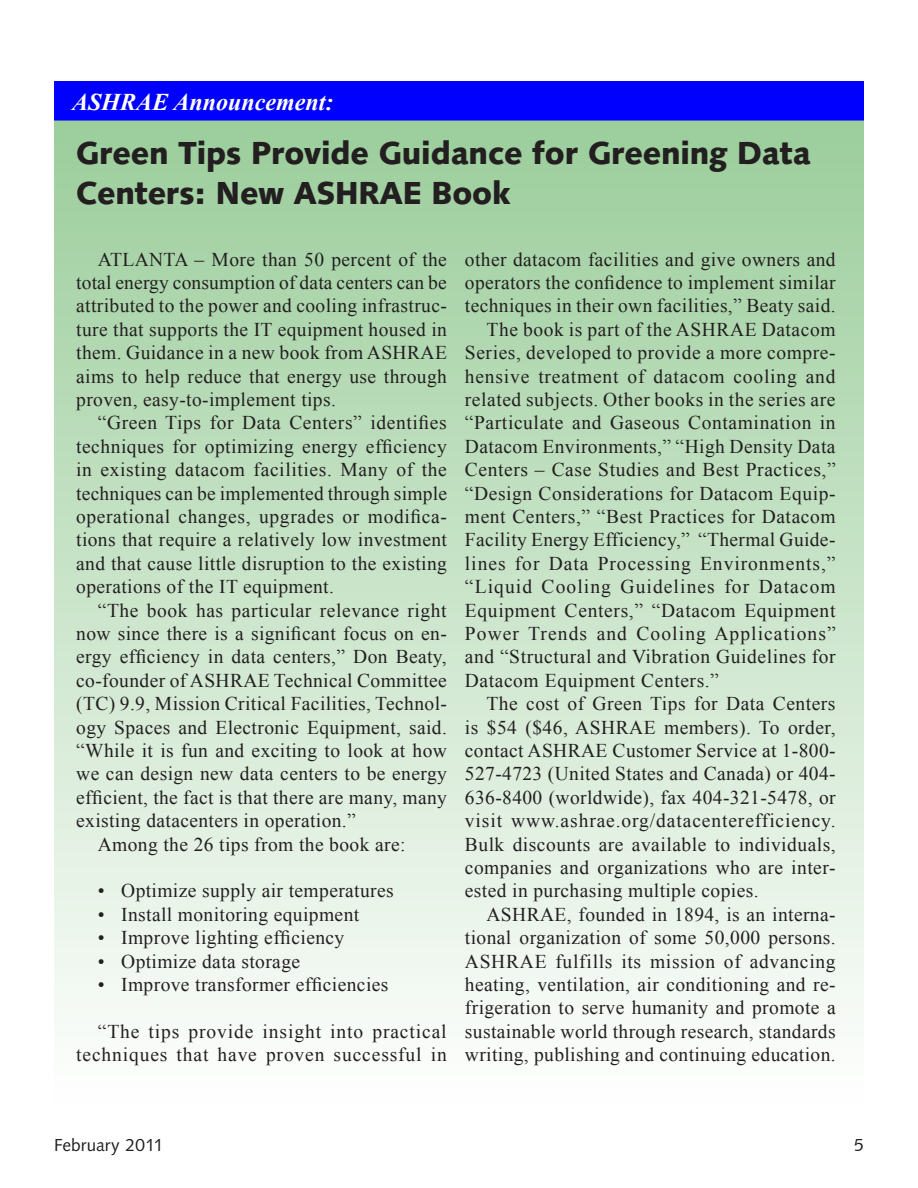
<style>
.page{position:relative;width:918px;height:1188px;background:#fff}
.page>*{position:absolute;margin:0;border:0;box-sizing:border-box;transform-origin:0 0}
._6_Header{font:800 33px/39.6px "Syntax H";color:#231f20}
.t1{font:italic 700 24px "Times New Roman";color:#fff}
._2_Body_text{font:19.5px/23.4px "Times New Roman";letter-spacing:.02em;color:#231f20;text-align:justify}
._2_5_body_bullets{font:19.5px "Times New Roman";letter-spacing:.02em;color:#231f20}
._2_Body_text-2{font:19.5px/23.4px "Times New Roman";letter-spacing:.045em;color:#231f20;text-align:right}
.t2{font:18px "Syntax";color:#231f20}
</style>
<div class="page">
<div style="left:54px;top:106px;width:810px;height:1001px;background:linear-gradient(to bottom,#9c9,#fefefe)"></div>
<div style="left:54px;top:81px;width:810px;height:40px;background:#00f;border:2px solid #00f"></div>
<p class="t1" style="left:72px;top:85px;width:263px">ASHRAE Announcement:</p>
<p class="_6_Header" style="left:76px;top:134px;width:736px">Green Tips Provide Guidance for Greening Data<br>Centers: New ASHRAE Book</p>
<p class="_2_Body_text" style="left:76px;top:247px;width:372px;text-indent:22px">ATLANTA – More than 50 percent of the total energy consumption of data centers can be attributed to the power and cooling infrastruc&shy;ture that supports the IT equipment housed in them. Guidance in a new book from ASHRAE aims to help reduce that energy use through proven, easy-to-implement tips.</p>
<p class="_2_Body_text" style="left:76px;top:411px;width:372px;text-indent:22px">“Green Tips for Data Centers” identifies techniques for optimizing energy efficiency in existing datacom facilities. Many of the techniques can be implemented through simple operational changes, upgrades or modifica&shy;tions that require a relatively low investment and that cause little disruption to the existing operations of the IT equipment.</p>
<p class="_2_Body_text" style="left:76px;top:598px;width:372px;text-indent:22px">“The book has particular relevance right now since there is a significant focus on en&shy;ergy efficiency in data centers,” Don Beaty, co-founder of ASHRAE Technical Committee (TC) 9.9, Mission Critical Facilities, Technol&shy;ogy Spaces and Electronic Equipment, said. “While it is fun and exciting to look at how we can design new data centers to be energy efficient, the fact is that there are many, many existing datacenters in operation.”</p>
<p class="_2_Body_text" style="left:98px;top:832px;width:309px">Among the 26 tips from the book are:</p>
<p class="_2_5_body_bullets" style="left:98px;top:878px;width:297px">• Optimize supply air temperatures</p>
<p class="_2_5_body_bullets" style="left:98px;top:901px;width:263px">• Install monitoring equipment</p>
<p class="_2_5_body_bullets" style="left:98px;top:924px;width:248px">• Improve lighting efficiency</p>
<p class="_2_5_body_bullets" style="left:98px;top:948px;width:204px">• Optimize data storage</p>
<p class="_2_5_body_bullets" style="left:98px;top:971px;width:292px">• Improve transformer efficiencies</p>
<p class="_2_Body_text-2" style="left:76px;top:1019px;width:372px">“The tips provide insight into practical techniques that have proven successful in</p>
<p class="_2_Body_text" style="left:465px;top:247px;width:372px">other datacom facilities and give owners and operators the confidence to implement similar techniques in their own facilities,” Beaty said.</p>
<p class="_2_Body_text" style="left:465px;top:317px;width:372px;text-indent:22px">The book is part of the ASHRAE Datacom Series, developed to provide a more compre&shy;hensive treatment of datacom cooling and related subjects. Other books in the series are “Particulate and Gaseous Contamination in Datacom Environments,” “High Density Data Centers – Case Studies and Best Practices,” “Design Considerations for Datacom Equip&shy;ment Centers,” “Best Practices for Datacom Facility Energy Efficiency,” “Thermal Guide&shy;lines for Data Processing Environments,” “Liquid Cooling Guidelines for Datacom Equipment Centers,” “Datacom Equipment Power Trends and Cooling Applications” and “Structural and Vibration Guidelines for Datacom Equipment Centers.”</p>
<p class="_2_Body_text" style="left:465px;top:692px;width:372px;text-indent:22px">The cost of Green Tips for Data Centers is $54 ($46, ASHRAE members). To order, contact ASHRAE Customer Service at 1-800- 527-4723 (United States and Canada) or 404- 636-8400 (worldwide), fax 404-321-5478, or visit www.ashrae.org/datacenterefficiency.<br>Bulk discounts are available to individuals, companies and organizations who are inter&shy;ested in purchasing multiple copies.</p>
<p class="_2_Body_text" style="left:465px;top:902px;width:372px;text-indent:22px">ASHRAE, founded in 1894, is an interna&shy;tional organization of some 50,000 persons.<br>ASHRAE fulfills its mission of advancing heating, ventilation, air conditioning and re&shy;frigeration to serve humanity and promote a sustainable world through research, standards writing, publishing and continuing education.</p>
<p class="t2" style="left:54px;top:1135px;width:111px">February 2011</p>
<p class="t2" style="left:854px;top:1135px;width:12px">5</p>
</div>
